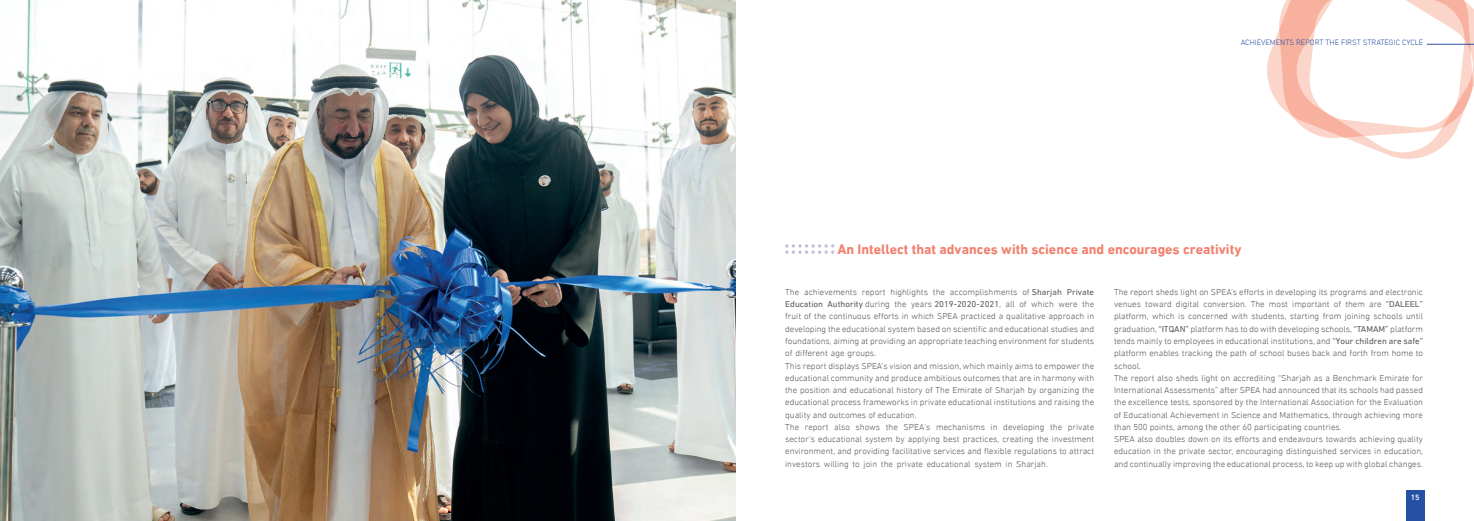
<style>
.page{position:relative;width:1474px;height:521px;background:#fff}
.page>*{position:absolute;margin:0;border:0;box-sizing:border-box;transform-origin:0 0}
.عنوان_رئيسي{font:700 14px "DIN Next LT Arabic";color:#f1806e}
.Text{font:300 8.75px/12.2px "DIN Next LT Arabic";color:#57585a;text-align:justify}
.t1{font:300 7.88px "DIN Next LT Arabic";color:#2b51a3}
.t2{font:500 7.88px "DIN Next LT Arabic";color:#fff}
.s1{font-weight:400}
</style>
<div class="page">
<svg style="left:785px;top:244px;width:49px;height:10px"></svg>
<img style="left:0;top:0;width:735px;height:521px">
<svg style="left:1267px;top:36px;width:184px;height:123px"></svg>
<svg style="left:1277px;top:0;width:196px;height:138px"></svg>
<div style="left:1405px;top:490px;width:19px;height:31px;background:#2451a3"></div>
<hr style="left:1426px;top:44px;width:47px;height:1px;background:#2b51a3">
<p class="t1" style="left:1240px;top:37px;width:184px">ACHIEVEMENTS REPORT THE FIRST STRATEGIC CYCLE</p>
<p class="عنوان_رئيسي" style="left:837px;top:241px;width:405px">An Intellect that advances with science and encourages creativity</p>
<p class="Text" style="left:785px;top:286px;width:310px">The achievements report highlights the accomplishments of <span class="s1">Sharjah Private Education Authority</span> during the years <span class="s1">2019-2020-2021</span>, all of which were the fruit of the continuous efforts in which SPEA practiced a qualitative approach in developing the educational system based on scientific and educational studies and foundations, aiming at providing an appropriate teaching environment for students of different age groups.</p>
<p class="Text" style="left:785px;top:359px;width:310px">This report displays SPEA’s vision and mission, which mainly aims to empower the educational community and produce ambitious outcomes that are in harmony with the position and educational history of The Emirate of Sharjah by organizing the educational process frameworks in private educational institutions and raising the quality and outcomes of education.</p>
<p class="Text" style="left:785px;top:421px;width:310px">The report also shows the SPEA's mechanisms in developing the private sector's educational system by applying best practices, creating the investment environment, and providing facilitative services and flexible regulations to attract investors willing to join the private educational system in Sharjah.</p>
<p class="Text" style="left:1114px;top:286px;width:310px">The report sheds light on SPEA’s efforts in developing its programs and electronic venues toward digital conversion. The most important of them are <span class="s1">“DALEEL” </span>platform, which is concerned with students, starting from joining schools until graduation, <span class="s1">“ITQAN”</span> platform has to do with developing schools, <span class="s1">“TAMAM”</span> platform tends mainly to employees in educational institutions, and <span class="s1">“Your children are safe” </span>platform enables tracking the path of school buses back and forth from home to school.</p>
<p class="Text" style="left:1114px;top:372px;width:310px">The report also sheds light on accrediting “Sharjah as a Benchmark Emirate for International Assessments” after SPEA had announced that its schools had passed the excellence tests, sponsored by the International Association for the Evaluation of Educational Achievement in Science and Mathematics, through achieving more than 500 points, among the other 60 participating countries.</p>
<p class="Text" style="left:1114px;top:433px;width:310px">SPEA also doubles down on its efforts and endeavours towards achieving quality education in the private sector, encouraging distinguished services in education, and continually improving the educational process, to keep up with global changes.</p>
<p class="t2" style="left:1410px;top:492px;width:10px">15</p>
</div>
